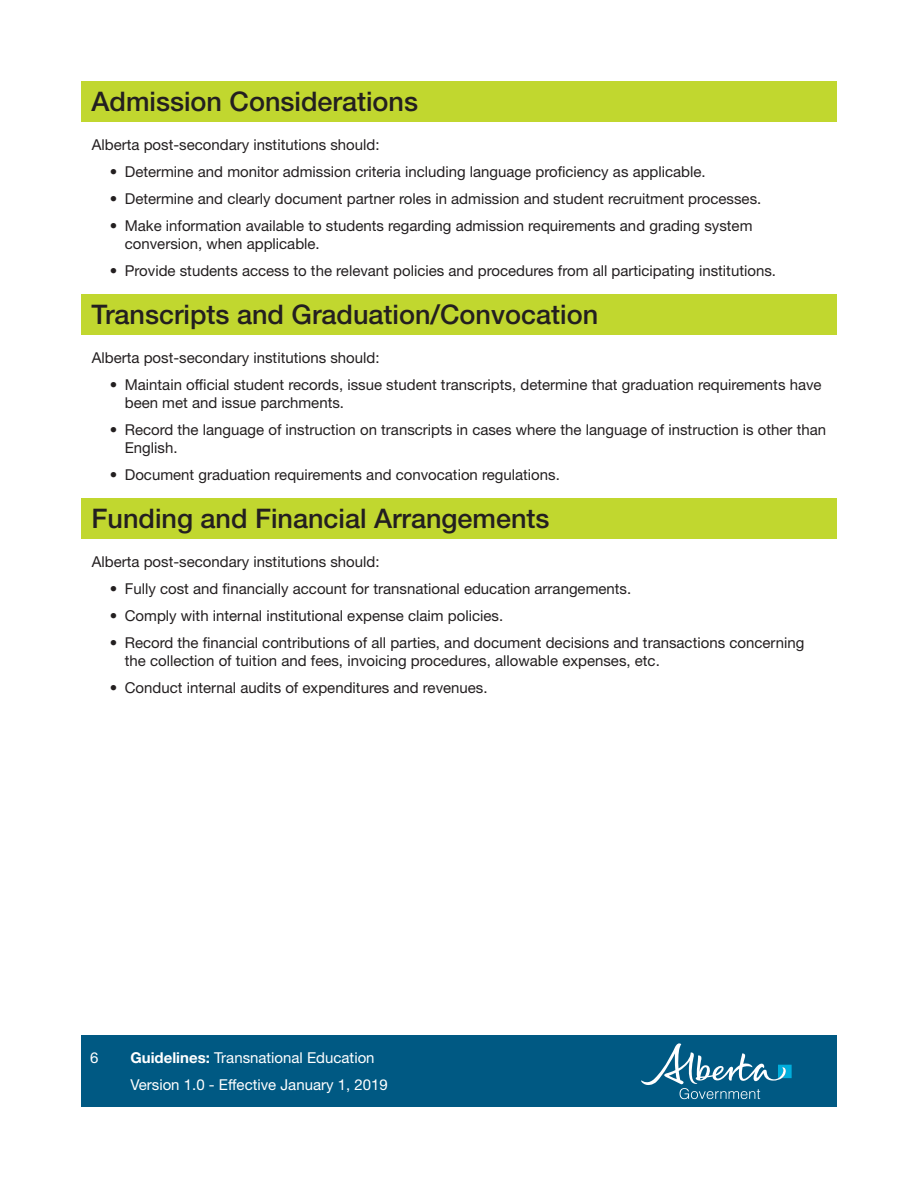
<style>
.page{position:relative;width:918px;height:1188px;background:#fff}
.page>*{position:absolute;margin:0;border:0;box-sizing:border-box;transform-origin:0 0}
.t1{font:500 27px "Helvetica Neue LT Std";color:#231f20}
.t2{font:15px/18px "Helvetica Neue LT Std";color:#231f20}
.t3{font:15px/27px "Helvetica Neue LT Std";color:#fff}
.s1{font-weight:700}
</style>
<div class="page">
<div style="left:81px;top:1035px;width:756px;height:72px;background:#005983"></div>
<svg style="left:641px;top:1043px;width:151px;height:56px"></svg>
<div style="left:81px;top:81px;width:756px;height:40px;background:#c1d72f"></div>
<div style="left:81px;top:294px;width:756px;height:40px;background:#c1d72f"></div>
<div style="left:81px;top:498px;width:756px;height:40px;background:#c1d72f"></div>
<p class="t1" style="left:92px;top:85px;width:328px">Admission Considerations</p>
<p class="t2" style="left:92px;top:135px;width:289px">Alberta post-secondary institutions should:</p>
<p class="t2" style="left:110px;top:162px;width:597px">• Determine and monitor admission criteria including language proficiency as applicable.</p>
<p class="t2" style="left:110px;top:189px;width:653px">• Determine and clearly document partner roles in admission and student recruitment processes.</p>
<p class="t2" style="left:125px;top:216px;width:629px;text-indent:-15px">• Make information available to students regarding admission requirements and grading system conversion, when applicable.</p>
<p class="t2" style="left:110px;top:261px;width:668px">• Provide students access to the relevant policies and procedures from all participating institutions.</p>
<p class="t1" style="left:92px;top:298px;width:508px">Transcripts and Graduation/Convocation</p>
<p class="t2" style="left:92px;top:348px;width:289px">Alberta post-secondary institutions should:</p>
<p class="t2" style="left:125px;top:375px;width:698px;text-indent:-15px">• Maintain official student records, issue student transcripts, determine that graduation requirements have been met and issue parchments.</p>
<p class="t2" style="left:125px;top:420px;width:703px;text-indent:-15px">• Record the language of instruction on transcripts in cases where the language of instruction is other than<br>English.</p>
<p class="t2" style="left:110px;top:465px;width:452px">• Document graduation requirements and convocation regulations.</p>
<p class="t1" style="left:92px;top:502px;width:460px">Funding and Financial Arrangements</p>
<p class="t2" style="left:92px;top:552px;width:289px">Alberta post-secondary institutions should:</p>
<p class="t2" style="left:110px;top:579px;width:523px">• Fully cost and financially account for transnational education arrangements.</p>
<p class="t2" style="left:110px;top:606px;width:395px">• Comply with internal institutional expense claim policies.</p>
<p class="t2" style="left:125px;top:633px;width:681px;text-indent:-15px">• Record the financial contributions of all parties, and document decisions and transactions concerning the collection of tuition and fees, invoicing procedures, allowable expenses, etc.</p>
<p class="t2" style="left:110px;top:678px;width:379px">• Conduct internal audits of expenditures and revenues.</p>
<p class="t3" style="left:90px;top:1044px;width:10px">6</p>
<p class="t3" style="left:130px;top:1044px;width:259px"><span class="s1">Guidelines:</span> Transnational Education<br>Version 1.0 - Effective January 1, 2019</p>
</div>
